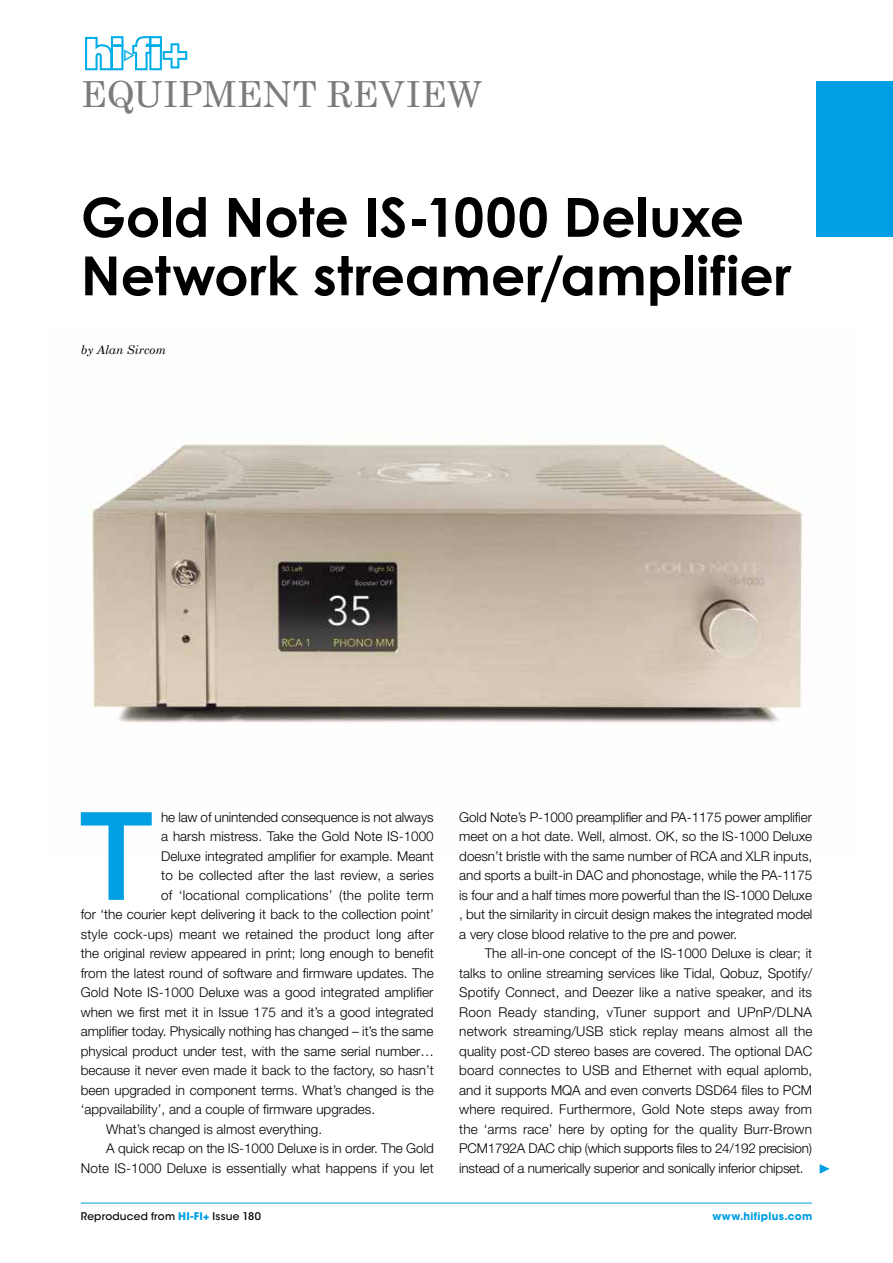
<style>
.page{position:relative;width:893px;height:1263px;background:#fff}
.page>*{position:absolute;margin:0;border:0;box-sizing:border-box;transform-origin:0 0}
.t1{font:500 122.7px "Helvetica Neue LT Std";color:#009fe3}
.t2{font:700 54px/58.5px "Century Gothic";color:#000}
.t3{font:36px "Century Schoolbook";color:#7c7b7b}
.t4{font:300 13.5px/19.5px "Helvetica Neue LT Std";color:#000;text-align:justify}
.t5{font:italic 12px "Century Schoolbook";color:#000}
.t6{font:500 10.5px "ITC Avant Garde Std";letter-spacing:.02em;color:#000}
.t7{font:700 10.5px "ITC Avant Garde Std";letter-spacing:.03em;color:#009fe3}
.s1{font-weight:700;color:#009fe3}
</style>
<div class="page">
<img style="left:82px;top:443px;width:721px;height:281px">
<svg style="left:820px;top:1164px;width:10px;height:10px"></svg>
<div style="left:816px;top:81px;width:77px;height:156px;background:#009fe3"></div>
<hr style="left:81px;top:1203px;width:731px;height:1px;background:#009fe3">
<svg style="left:85px;top:36px;width:102px;height:34px"></svg>
<h3 class="t3" style="left:81px;top:72px;width:403px">EQUIPMENT REVIEW</h3>
<h2 class="t2" style="left:81px;top:187px;width:712px">Gold Note IS-1000 Deluxe<br>Network streamer/amplifier</h2>
<p class="t5" style="left:81px;top:342px;width:87px">by Alan Sircom</p>
<h1 class="t1" style="left:80px;top:783px;width:74px">T</h1>
<p class="t4" style="left:161px;top:807px;width:274px">he law of unintended consequence is not always</p>
<p class="t4" style="left:161px;top:826px;width:274px">a harsh mistress. Take the Gold Note IS-1000</p>
<p class="t4" style="left:161px;top:846px;width:274px">Deluxe integrated amplifier for example. Meant</p>
<p class="t4" style="left:161px;top:865px;width:274px">to be collected after the last review, a series</p>
<p class="t4" style="left:161px;top:885px;width:274px">of ‘locational complications’ (the polite term</p>
<p class="t4" style="left:81px;top:904px;width:354px">for ‘the courier kept delivering it back to the collection point’</p>
<p class="t4" style="left:81px;top:924px;width:355px">style cock-ups) meant we retained the product long after</p>
<p class="t4" style="left:81px;top:943px;width:354px">the original review appeared in print; long enough to benefit</p>
<p class="t4" style="left:81px;top:963px;width:354px">from the latest round of software and firmware updates. The</p>
<p class="t4" style="left:81px;top:982px;width:354px">Gold Note IS‑1000 Deluxe was a good integrated amplifier</p>
<p class="t4" style="left:81px;top:1002px;width:354px">when we first met it in Issue 175 and it’s a good integrated</p>
<p class="t4" style="left:81px;top:1021px;width:354px">amplifier today. Physically nothing has changed – it’s the same</p>
<p class="t4" style="left:81px;top:1041px;width:355px">physical product under test, with the same serial number…</p>
<p class="t4" style="left:81px;top:1060px;width:354px">because it never even made it back to the factory, so hasn’t</p>
<p class="t4" style="left:81px;top:1080px;width:354px">been upgraded in component terms. What’s changed is the</p>
<p class="t4" style="left:81px;top:1099px;width:296px">‘appvailability’, and a couple of firmware upgrades.</p>
<p class="t4" style="left:106px;top:1119px;width:217px">What’s changed is almost everything.</p>
<p class="t4" style="left:106px;top:1138px;width:329px">A quick recap on the IS-1000 Deluxe is in order. The Gold</p>
<p class="t4" style="left:81px;top:1158px;width:354px">Note IS-1000 Deluxe is essentially what happens if you let</p>
<p class="t4" style="left:459px;top:807px;width:355px">Gold Note’s P-1000 preamplifier and PA-1175 power amplifier meet on a hot date. Well, almost. OK, so the IS-1000 Deluxe doesn’t bristle with the same number of RCA and XLR inputs, and sports a built-in DAC and phonostage, while the PA-1175 is four and a half times more powerful than the IS-1000 Deluxe , but the similarity in circuit design makes the integrated model a very close blood relative to the pre and power.</p>
<p class="t4" style="left:459px;top:943px;width:355px;text-indent:26px">The all-in-one concept of the IS-1000 Deluxe is clear; it talks to online streaming services like Tidal, Qobuz, Spotify/ Spotify Connect, and Deezer like a native speaker, and its Roon Ready standing, vTuner support and UPnP/DLNA network streaming/USB stick replay means almost all the quality post-CD stereo bases are covered. The optional DAC board connectes to USB and Ethernet with equal aplomb, and it supports MQA and even converts DSD64 files to PCM where required. Furthermore, Gold Note steps away from the ‘arms race’ here by opting for the quality Burr-Brown PCM1792A DAC chip (which supports files to 24/192 precision) instead of a numerically superior and sonically inferior chipset.</p>
<p class="t6" style="left:81px;top:1210px;width:182px">Reproduced from <span class="s1">HI-FI+</span> Issue 180</p>
<p class="t7" style="left:712px;top:1210px;width:101px">www.hifiplus.com</p>
</div>
